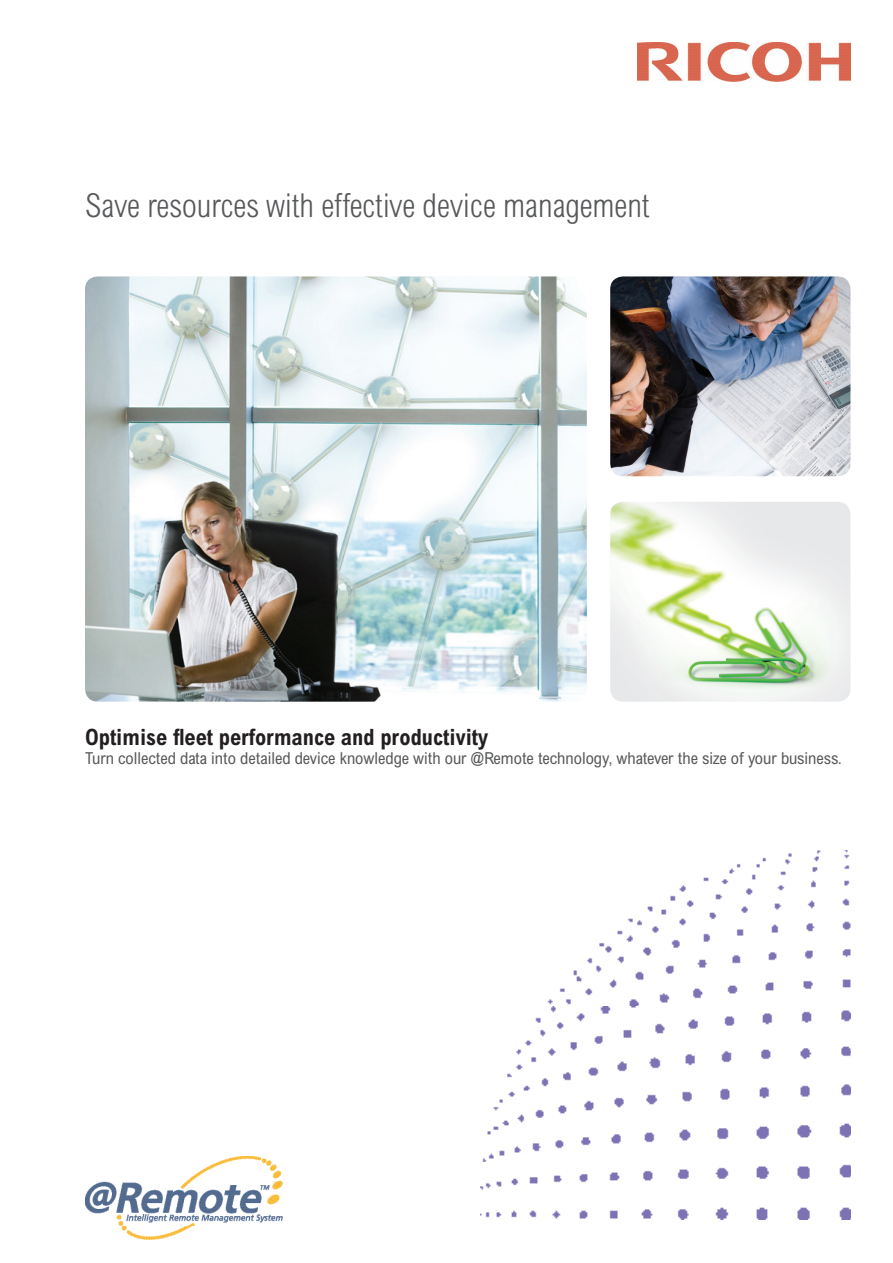
<style>
.page{position:relative;width:893px;height:1263px;background:#fff}
.page>*{position:absolute;margin:0;border:0;box-sizing:border-box;transform-origin:0 0}
.t1{font:300 condensed 33px "Arial";color:#57585a}
.t2{font:700 condensed 22.5px "Arial";color:#231f20}
.t3{font:condensed 16.5px "Arial";color:#57585a}
</style>
<div class="page">
<img style="left:638px;top:43px;width:212px;height:38px">
<img style="left:610px;top:276px;width:240px;height:200px;border-radius:13px">
<img style="left:85px;top:276px;width:502px;height:426px;border-radius:13px">
<img style="left:610px;top:502px;width:240px;height:200px;border-radius:13px">
<img style="left:481px;top:850px;width:369px;height:370px">
<img style="left:86px;top:1157px;width:196px;height:82px">
<h1 class="t1" style="left:85px;top:194px;width:566px">Save resources with effective device management</h1>
<h2 class="t2" style="left:85px;top:729px;width:405px">Optimise fleet performance and productivity</h2>
<p class="t3" style="left:85px;top:752px;width:758px">Turn collected data into detailed device knowledge with our @Remote technology, whatever the size of your business.</p>
</div>
